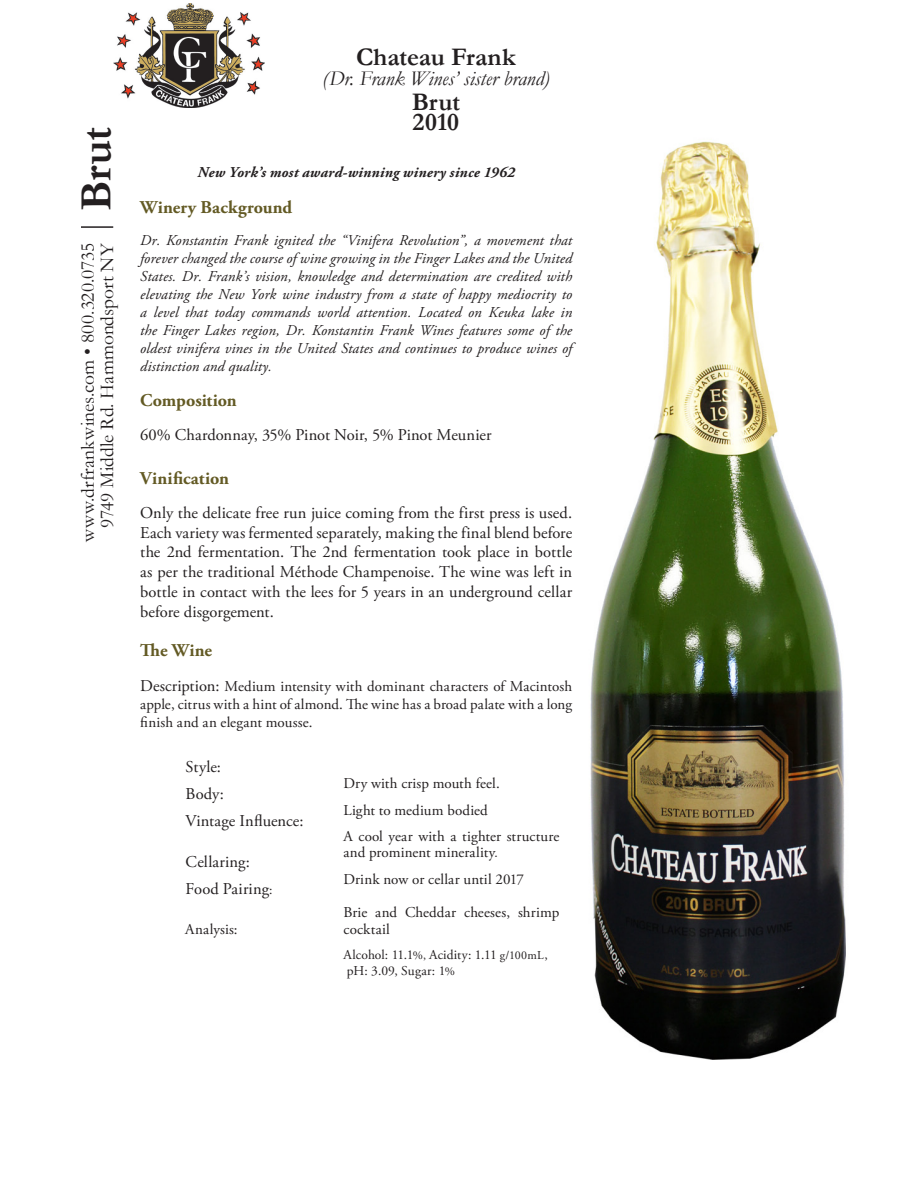
<style>
.page{position:relative;width:918px;height:1188px;background:#fff}
.page>*{position:absolute;margin:0;border:0;box-sizing:border-box;transform-origin:0 0}
.t1{font:700 45px "Garamond";color:#231f20}
.t2{font:700 25.5px "Garamond";color:#231f20}
.t3{font:italic 21px "Garamond";letter-spacing:-.005em;color:#231f20}
.t4{font:19.5px/19.5px "Garamond";color:#231f20;text-align:right}
.t5{font:700 18px "Adobe Garamond Pro";letter-spacing:.01em;color:#635a24}
.t6{font:16.5px/19.8px "Adobe Garamond Pro";letter-spacing:.005em;color:#231f20;text-align:justify}
.t7{font:italic 15px/18px "Adobe Garamond Pro";letter-spacing:.01em;color:#231f20;text-align:justify}
.t8{font:15px/18px "Adobe Garamond Pro";letter-spacing:.01em;color:#231f20}
.t9{font:italic 700 15px "Adobe Garamond Pro";letter-spacing:.015em;color:#231f20}
.t10{font:13.5px "Adobe Garamond Pro";letter-spacing:.005em;color:#231f20}
.s1{font-size:16.5px}
.s2{font-size:13.5px}
.s3{font-family:"Garamond"}
.s4{font-size:12px}
</style>
<div class="page">
<hr style="left:81px;top:226px;width:32px;height:2px;background:#231f20">
<img style="left:113px;top:3px;width:152px;height:105px">
<img style="left:590px;top:141px;width:256px;height:919px">
<p class="t1" style="left:66px;top:211px;width:86px;rotate:-90deg">Brut</p>
<p class="t4" style="left:77px;top:542px;width:300px;rotate:-90deg">www.drfrankwines.com • 800.320.0735<br>9749 Middle Rd. Hammondsport NY</p>
<p class="t2" style="left:356px;top:40px;width:161px">Chateau Frank</p>
<p class="t3" style="left:322px;top:64px;width:229px">(Dr. Frank Wines’ sister brand)</p>
<p class="t2" style="left:412px;top:85px;width:50px">Brut</p>
<p class="t2" style="left:413px;top:105px;width:48px">2010</p>
<p class="t9" style="left:198px;top:163px;width:319px">New York’s most award-winning winery since 1962</p>
<p class="t5" style="left:140px;top:196px;width:154px">Winery Background</p>
<p class="t7" style="left:140px;top:232px;width:434px">Dr. Konstantin Frank ignited the “Vinifera Revolution”, a movement that forever changed the course of wine growing in the Finger Lakes and the United States. Dr. Frank’s vision, knowledge and determination are credited with elevating the New York wine industry from a state of happy mediocrity to a level that today commands world attention. Located on Keuka lake in the Finger Lakes region, Dr. Konstantin Frank Wines features some of the oldest vinifera vines in the United States and continues to produce wines of distinction and quality.</p>
<p class="t5" style="left:140px;top:390px;width:98px">Composition</p>
<p class="t6" style="left:140px;top:426px;width:353px">60% Chardonnay, 35% Pinot Noir, 5% Pinot Meunier</p>
<p class="t5" style="left:140px;top:467px;width:90px">Vinification</p>
<p class="t6" style="left:140px;top:503px;width:434px">Only the delicate free run juice coming from the first press is used.<br>Each variety was fermented separately, making the final blend before the 2nd fermentation. The 2nd fermentation took place in bottle as per the traditional Méthode Champenoise. The wine was left in bottle in contact with the lees for 5 years in an underground cellar before disgorgement.</p>
<p class="t5" style="left:140px;top:640px;width:73px">The Wine</p>
<p class="t8" style="left:140px;top:677px;width:433px;text-align:justify"><span class="s1">Description:</span> Medium intensity with dominant characters of Macintosh apple, citrus with a hint of almond. The wine has a broad palate with a long finish and an elegant mousse.</p>
<p class="t6" style="left:186px;top:757px;width:37px">Style:</p>
<p class="t6" style="left:186px;top:784px;width:40px">Body:</p>
<p class="t6" style="left:186px;top:811px;width:119px">Vintage Influence:</p>
<p class="t6" style="left:186px;top:852px;width:66px">Cellaring:</p>
<p class="t6" style="left:186px;top:879px;width:88px">Food Pairing<span class="s2">:</span></p>
<p class="t8" style="left:185px;top:920px;width:54px">Analysis:</p>
<p class="t8" style="left:344px;top:775px;width:158px">Dry with crisp mouth feel.</p>
<p class="t8" style="left:344px;top:802px;width:146px">Light to medium bodied</p>
<p class="t8" style="left:344px;top:828px;width:217px;line-height:16.5px">A cool year with a tighter structure and prominent minerality<span class="s3">.</span></p>
<p class="t8" style="left:344px;top:871px;width:182px">Drink now or cellar until 2017</p>
<p class="t8" style="left:344px;top:905px;width:217px;line-height:16.5px">Brie and Cheddar cheeses, shrimp cocktail</p>
<p class="t10" style="left:344px;top:946px;width:206px">Alcohol: 11.1<span class="s4">%,</span> Acidity: 1.11 <span class="s4">g/100mL</span>,</p>
<p class="t10" style="left:347px;top:963px;width:109px">pH: 3.09, Sugar: 1<span class="s4">%</span></p>
</div>
